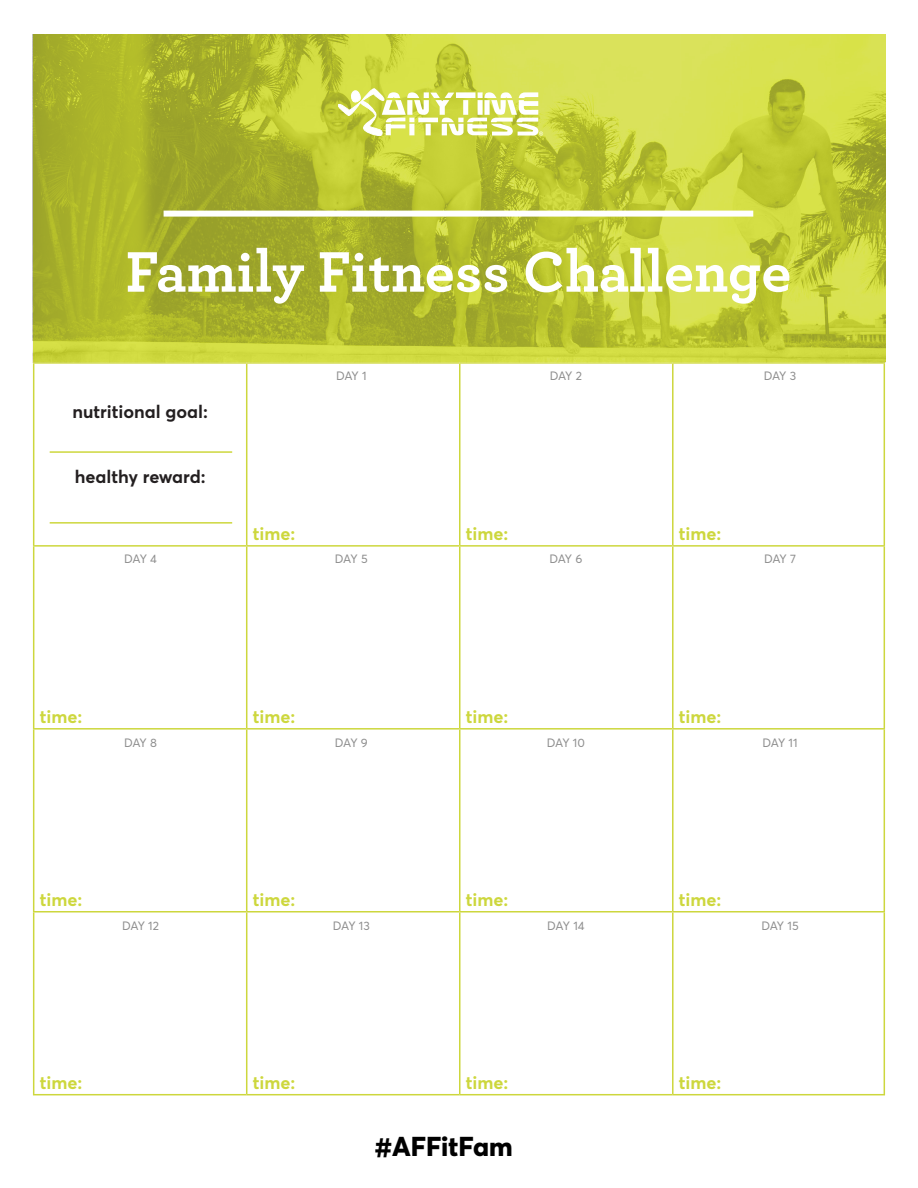
<style>
.page{position:relative;width:918px;height:1188px;background:#fff}
.page>*{position:absolute;margin:0;border:0;box-sizing:border-box;transform-origin:0 0}
.t1{font:700 60px "Archer Pro";color:#fff}
.t2{font:800 27px "Averta";color:#000}
.t3{font:700 18px "Averta";color:#cdd73d}
.t4{font:700 18px "Averta";color:#231f20}
.Paragraph_Style_1{font:12px "Averta";letter-spacing:-.035em;color:#8e8e8e}
</style>
<div class="page">
<hr style="left:33px;top:362px;width:214px;height:2px;background:#cdd73d">
<hr style="left:33px;top:364px;width:1px;height:181px;background:#cdd73d">
<hr style="left:247px;top:362px;width:213px;height:2px;background:#cdd73d">
<hr style="left:246px;top:364px;width:1px;height:181px;background:#cdd73d">
<hr style="left:460px;top:362px;width:213px;height:2px;background:#cdd73d">
<hr style="left:459px;top:364px;width:1px;height:181px;background:#cdd73d">
<hr style="left:673px;top:362px;width:212px;height:2px;background:#cdd73d">
<hr style="left:672px;top:364px;width:2px;height:181px;background:#cdd73d">
<hr style="left:884px;top:364px;width:1px;height:181px;background:#cdd73d">
<hr style="left:33px;top:545px;width:214px;height:2px;background:#cdd73d">
<hr style="left:33px;top:547px;width:1px;height:181px;background:#cdd73d">
<hr style="left:247px;top:545px;width:213px;height:2px;background:#cdd73d">
<hr style="left:246px;top:547px;width:1px;height:181px;background:#cdd73d">
<hr style="left:460px;top:545px;width:213px;height:2px;background:#cdd73d">
<hr style="left:459px;top:547px;width:1px;height:181px;background:#cdd73d">
<hr style="left:673px;top:545px;width:212px;height:2px;background:#cdd73d">
<hr style="left:672px;top:547px;width:2px;height:181px;background:#cdd73d">
<hr style="left:884px;top:547px;width:1px;height:181px;background:#cdd73d">
<hr style="left:33px;top:728px;width:214px;height:2px;background:#cdd73d">
<hr style="left:33px;top:730px;width:1px;height:181px;background:#cdd73d">
<hr style="left:247px;top:728px;width:213px;height:2px;background:#cdd73d">
<hr style="left:246px;top:730px;width:1px;height:181px;background:#cdd73d">
<hr style="left:460px;top:728px;width:213px;height:2px;background:#cdd73d">
<hr style="left:459px;top:730px;width:1px;height:181px;background:#cdd73d">
<hr style="left:673px;top:728px;width:212px;height:2px;background:#cdd73d">
<hr style="left:672px;top:730px;width:2px;height:181px;background:#cdd73d">
<hr style="left:884px;top:730px;width:1px;height:181px;background:#cdd73d">
<hr style="left:33px;top:911px;width:214px;height:2px;background:#cdd73d">
<hr style="left:33px;top:913px;width:1px;height:181px;background:#cdd73d">
<hr style="left:247px;top:911px;width:213px;height:2px;background:#cdd73d">
<hr style="left:246px;top:913px;width:1px;height:181px;background:#cdd73d">
<hr style="left:460px;top:911px;width:213px;height:2px;background:#cdd73d">
<hr style="left:459px;top:913px;width:1px;height:181px;background:#cdd73d">
<hr style="left:673px;top:911px;width:212px;height:2px;background:#cdd73d">
<hr style="left:672px;top:913px;width:2px;height:181px;background:#cdd73d">
<hr style="left:884px;top:913px;width:1px;height:181px;background:#cdd73d">
<hr style="left:33px;top:1094px;width:214px;height:1px;background:#cdd73d">
<hr style="left:247px;top:1094px;width:213px;height:1px;background:#cdd73d">
<hr style="left:460px;top:1094px;width:213px;height:1px;background:#cdd73d">
<hr style="left:673px;top:1094px;width:212px;height:1px;background:#cdd73d">
<img style="left:33px;top:35px;width:852px;height:327px">
<svg style="left:338px;top:89px;width:205px;height:47px"></svg>
<hr style="left:50px;top:451px;width:182px;height:2px;background:#cdd73d">
<hr style="left:50px;top:522px;width:182px;height:2px;background:#cdd73d">
<div style="left:164px;top:211px;width:589px;height:6px;background:#fff"></div>
<p class="t1" style="left:126px;top:224px;width:667px">Family Fitness Challenge</p>
<p class="t4" style="left:72px;top:400px;width:137px">nutritional goal:</p>
<p class="t4" style="left:75px;top:465px;width:133px">healthy reward:</p>
<p class="Paragraph_Style_1" style="left:124px;top:551px;width:34px">DAY 4</p>
<p class="Paragraph_Style_1" style="left:336px;top:368px;width:32px">DAY 1</p>
<p class="Paragraph_Style_1" style="left:550px;top:368px;width:34px">DAY 2</p>
<p class="Paragraph_Style_1" style="left:764px;top:368px;width:34px">DAY 3</p>
<p class="t3" style="left:253px;top:522px;width:44px">time:</p>
<p class="t3" style="left:466px;top:522px;width:44px">time:</p>
<p class="t3" style="left:679px;top:522px;width:44px">time:</p>
<p class="Paragraph_Style_1" style="left:335px;top:551px;width:34px">DAY 5</p>
<p class="Paragraph_Style_1" style="left:549px;top:551px;width:35px">DAY 6</p>
<p class="Paragraph_Style_1" style="left:764px;top:551px;width:34px">DAY 7</p>
<p class="t3" style="left:40px;top:705px;width:44px">time:</p>
<p class="t3" style="left:253px;top:705px;width:44px">time:</p>
<p class="t3" style="left:466px;top:705px;width:44px">time:</p>
<p class="t3" style="left:679px;top:705px;width:44px">time:</p>
<p class="Paragraph_Style_1" style="left:124px;top:735px;width:35px">DAY 8</p>
<p class="Paragraph_Style_1" style="left:335px;top:735px;width:35px">DAY 9</p>
<p class="Paragraph_Style_1" style="left:547px;top:735px;width:40px">DAY 10</p>
<p class="Paragraph_Style_1" style="left:762px;top:735px;width:37px">DAY 11</p>
<p class="t3" style="left:40px;top:888px;width:44px">time:</p>
<p class="t3" style="left:253px;top:888px;width:44px">time:</p>
<p class="t3" style="left:466px;top:888px;width:44px">time:</p>
<p class="t3" style="left:679px;top:888px;width:44px">time:</p>
<p class="Paragraph_Style_1" style="left:122px;top:919px;width:38px">DAY 12</p>
<p class="Paragraph_Style_1" style="left:333px;top:919px;width:39px">DAY 13</p>
<p class="Paragraph_Style_1" style="left:547px;top:919px;width:39px">DAY 14</p>
<p class="Paragraph_Style_1" style="left:761px;top:919px;width:39px">DAY 15</p>
<p class="t3" style="left:40px;top:1071px;width:44px">time:</p>
<p class="t3" style="left:253px;top:1071px;width:44px">time:</p>
<p class="t3" style="left:466px;top:1071px;width:44px">time:</p>
<p class="t3" style="left:679px;top:1071px;width:44px">time:</p>
<p class="t2" style="left:375px;top:1130px;width:139px">#AFFitFam</p>
</div>
